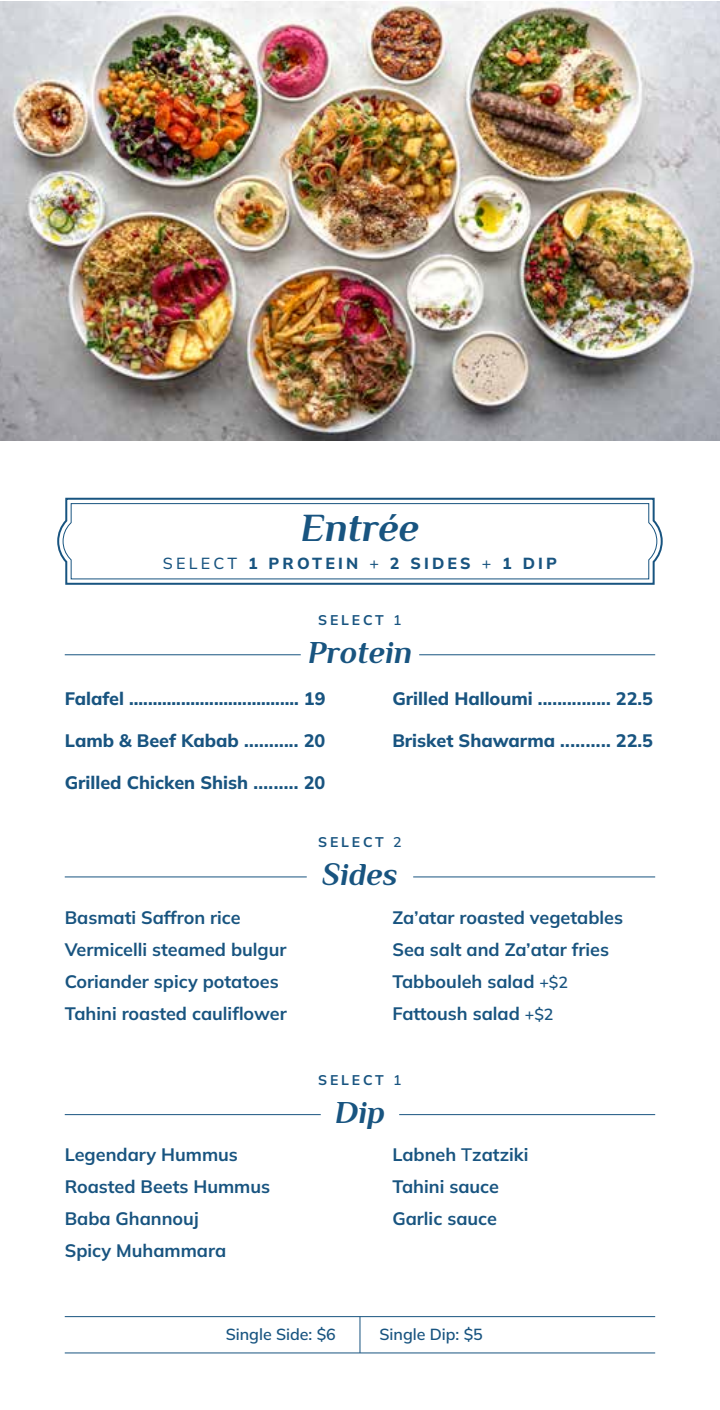
<style>
.page{position:relative;width:720px;height:1410px;background:#fff}
.page>*{position:absolute;margin:0;border:0;box-sizing:border-box;transform-origin:0 0}
.t1{font:italic 700 40px "Philosopher";color:#185480}
.t2{font:italic 700 32px "Philosopher";color:#185480}
.t3{font:700 18px/32px "Mulish";color:#185480}
.t4{font:800 18px "Mulish";color:#185480}
.t5{font:800 16px "Mulish";letter-spacing:.2em;color:#185480}
.t6{font:600 16px "Mulish";color:#185480}
.t7{font:700 14px "Mulish";letter-spacing:.2em;color:#185480}
.s1{font-weight:500}
.s2{font-weight:600}
.s3{font-weight:600;font-size:16px}
</style>
<div class="page">
<svg style="left:57px;top:497px;width:606px;height:88px"></svg>
<svg style="left:63px;top:503px;width:594px;height:76px"></svg>
<img style="left:0;top:2px;width:720px;height:438px">
<hr style="left:65px;top:654px;width:236px;height:1px;background:#185480">
<hr style="left:419px;top:654px;width:236px;height:1px;background:#185480">
<hr style="left:65px;top:876px;width:242px;height:1px;background:#185480">
<hr style="left:413px;top:876px;width:242px;height:1px;background:#185480">
<hr style="left:65px;top:1114px;width:256px;height:1px;background:#185480">
<hr style="left:399px;top:1114px;width:256px;height:1px;background:#185480">
<hr style="left:65px;top:1316px;width:590px;height:1px;background:#185480">
<hr style="left:65px;top:1352px;width:590px;height:1px;background:#185480">
<hr style="left:359px;top:1316px;width:1px;height:37px;background:#185480">
<img style="left:18px;top:255px;width:25px;height:186px">
<img style="left:0;top:246px;width:18px;height:195px">
<img style="left:0;top:247px;width:14px;height:194px">
<h1 class="t1" style="left:301px;top:500px;width:120px">Entrée</h1>
<p class="t5" style="left:163px;top:552px;width:396px"><span class="s1">SELECT</span> 1 PROTEIN <span class="s1">+</span> 2 SIDES <span class="s1">+</span> 1 DIP</p>
<p class="t7" style="left:318px;top:610px;width:85px">SELECT <span class="s2">1</span></p>
<h2 class="t2" style="left:308px;top:630px;width:106px">Protein</h2>
<p class="t4" style="left:65px;top:686px;width:262px">Falafel .................................... 19</p>
<p class="t4" style="left:65px;top:728px;width:262px">Lamb &amp; Beef Kabab ........... 20</p>
<p class="t4" style="left:65px;top:770px;width:262px">Grilled Chicken Shish ......... 20</p>
<p class="t4" style="left:392px;top:686px;width:262px">Grilled Halloumi ............... 22.5</p>
<p class="t4" style="left:392px;top:728px;width:262px">Brisket Shawarma .......... 22.5</p>
<p class="t3" style="left:65px;top:901px;width:224px">Basmati Saffron rice<br>Vermicelli steamed bulgur<br>Coriander spicy potatoes<br>Tahini roasted cauliflower</p>
<p class="t3" style="left:65px;top:1138px;width:207px">Legendary Hummus<br>Roasted Beets Hummus<br>Baba Ghannouj<br>Spicy Muhammara</p>
<p class="t7" style="left:318px;top:833px;width:85px">SELECT <span class="s2">2</span></p>
<h2 class="t2" style="left:322px;top:852px;width:77px">Sides</h2>
<p class="t3" style="left:392px;top:901px;width:232px">Za’atar roasted vegetables<br>Sea salt and Za’atar fries<br>Tabbouleh salad <span class="s3">+$2<br></span>Fattoush salad <span class="s3">+$2</span></p>
<p class="t7" style="left:318px;top:1070px;width:85px">SELECT <span class="s2">1</span></p>
<h2 class="t2" style="left:335px;top:1090px;width:52px">Dip</h2>
<p class="t3" style="left:392px;top:1138px;width:138px">Labneh <span class="s2">T</span>zatziki<br>Tahini sauce<br>Garlic sauce</p>
<p class="t6" style="left:226px;top:1323px;width:112px">Single Side: $6</p>
<p class="t6" style="left:379px;top:1323px;width:105px">Single Dip: $5</p>
</div>
